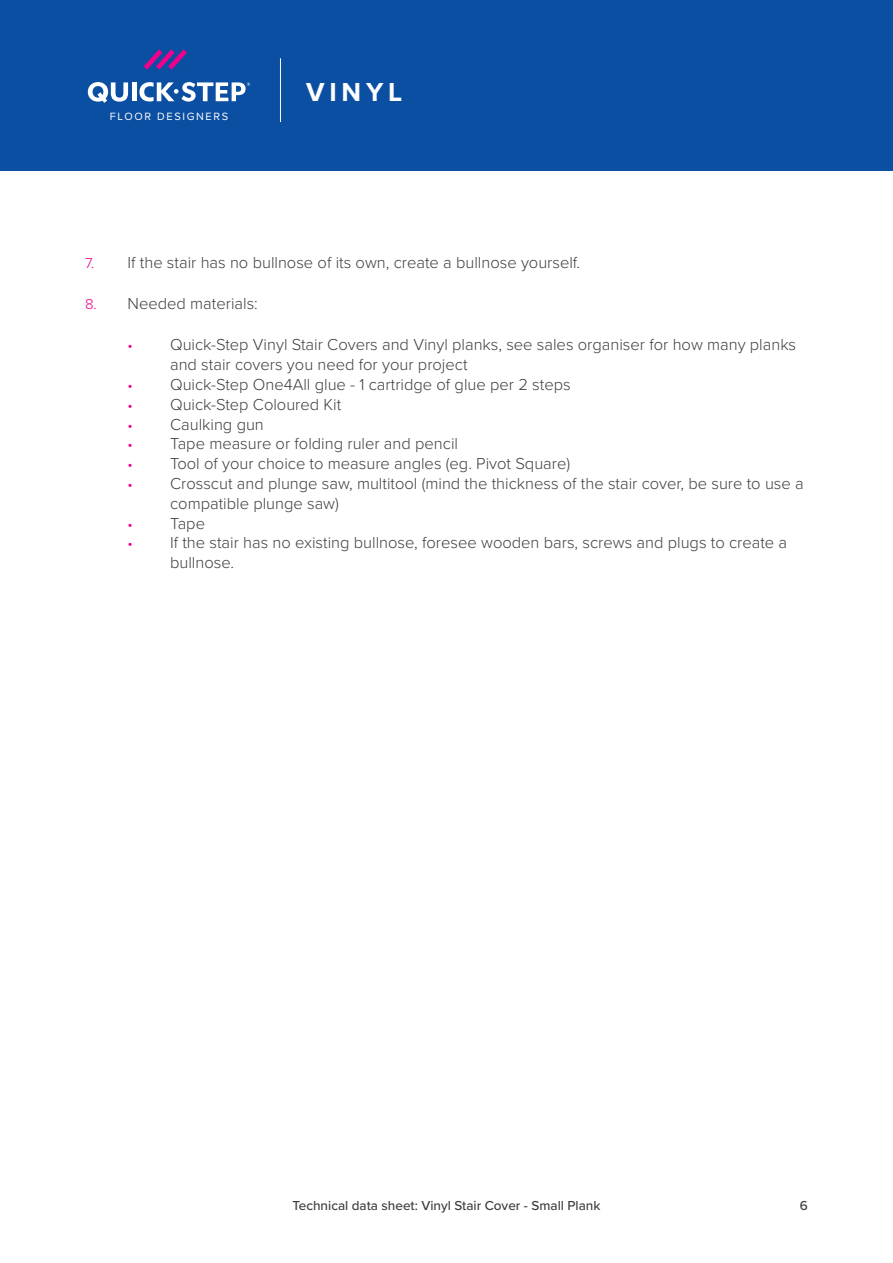
<style>
.page{position:relative;width:893px;height:1263px;background:#fff}
.page>*{position:absolute;margin:0;border:0;box-sizing:border-box;transform-origin:0 0}
.Range{font:700 27px "Proxima Nova";letter-spacing:.175em;color:#fff}
.t1{font:300 16.5px/19.8px "Proxima Nova";color:#3e3e3f}
.t2{font:500 13.5px "Proxima Nova";color:#3e3e3f}
.FloorDesigners{font:10.95px "Proxima Nova";letter-spacing:.15em;color:#fff}
.s1{font-size:15px;color:#ed028c}
</style>
<div class="page">
<div style="left:0;top:0;width:893px;height:170px;background:#0a4fa2"></div>
<hr style="left:280px;top:58px;width:1px;height:64px;background:#fff">
<svg style="left:144px;top:49px;width:43px;height:21px"></svg>
<svg style="left:88px;top:82px;width:40px;height:21px"></svg>
<hr style="left:132px;top:82px;width:4px;height:19px;background:#fff">
<svg style="left:139px;top:82px;width:111px;height:20px"></svg>
<p class="FloorDesigners" style="left:110px;top:108px;width:120px">FLOOR DESIGNERS</p>
<p class="Range" style="left:306px;top:72px;width:98px">VINYL</p>
<p class="t1" style="left:85px;top:252px;width:497px"><span class="s1">7.</span> If the stair has no bullnose of its own, create a bullnose yourself.</p>
<p class="t1" style="left:85px;top:293px;width:174px"><span class="s1">8.</span> Needed materials:</p>
<p class="t1" style="left:170px;top:334px;width:628px;text-indent:-43px"><span class="s1">•</span> Quick-Step Vinyl Stair Covers and Vinyl planks, see sales organiser for how many planks and stair covers you need for your project</p>
<p class="t1" style="left:128px;top:374px;width:445px"><span class="s1">•</span> Quick-Step One4All glue - 1 cartridge of glue per 2 steps</p>
<p class="t1" style="left:128px;top:393px;width:215px"><span class="s1">•</span> Quick-Step Coloured Kit</p>
<p class="t1" style="left:128px;top:413px;width:138px"><span class="s1">•</span> Caulking gun</p>
<p class="t1" style="left:128px;top:433px;width:332px"><span class="s1">•</span> Tape measure or folding ruler and pencil</p>
<p class="t1" style="left:128px;top:453px;width:444px"><span class="s1">•</span> Tool of your choice to measure angles (eg. Pivot Square)</p>
<p class="t1" style="left:170px;top:473px;width:635px;text-indent:-43px"><span class="s1">•</span> Crosscut and plunge saw, multitool (mind the thickness of the stair cover, be sure to use a compatible plunge saw)</p>
<p class="t1" style="left:128px;top:512px;width:79px"><span class="s1">•</span> Tape</p>
<p class="t1" style="left:170px;top:532px;width:619px;text-indent:-43px"><span class="s1">•</span> If the stair has no existing bullnose, foresee wooden bars, screws and plugs to create a bullnose.</p>
<p class="t2" style="left:293px;top:1195px;width:309px">Technical data sheet: Vinyl Stair Cover - Small Plank</p>
<p class="t2" style="left:800px;top:1195px;width:10px">6</p>
</div>
